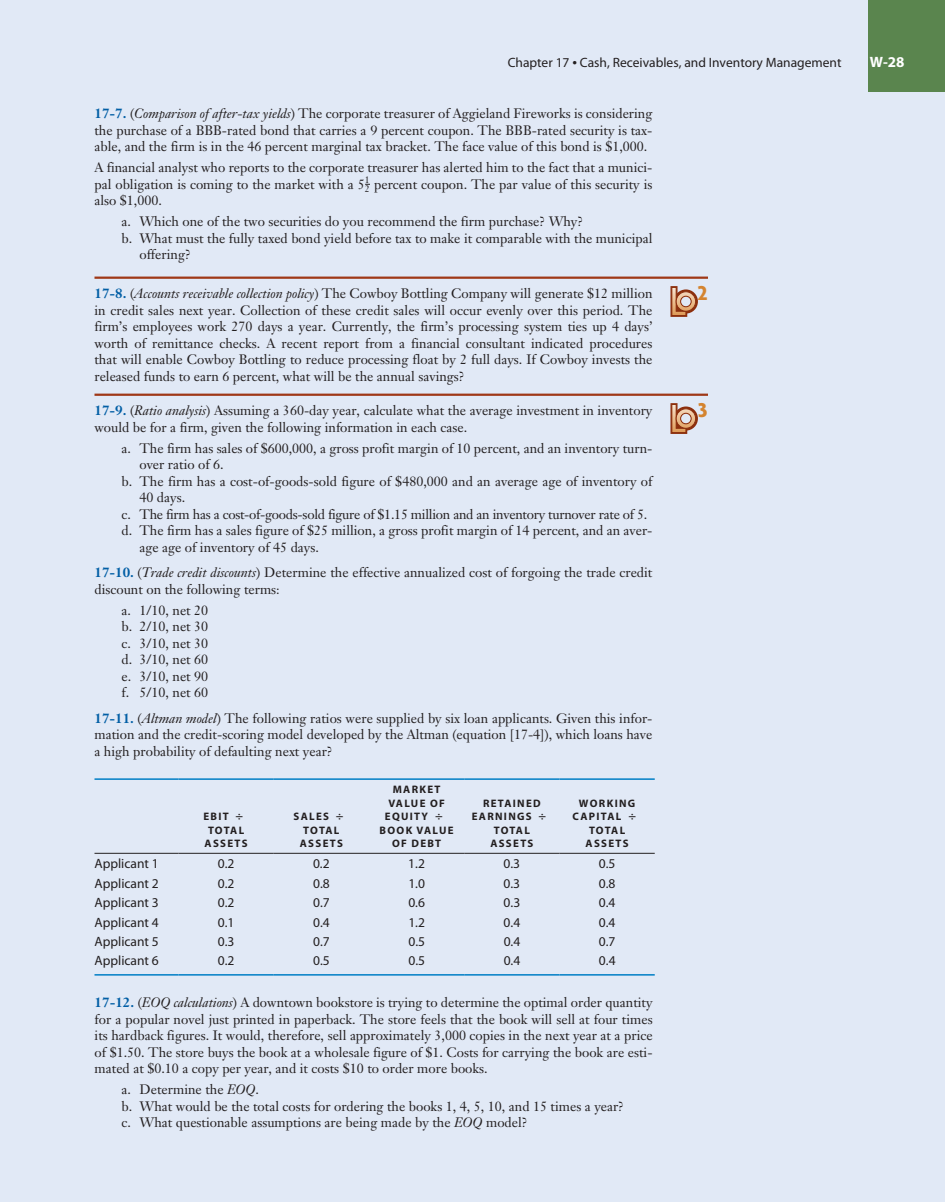
<style>
.page{position:relative;width:945px;height:1202px;background:#fff}
.page>*{position:absolute;margin:0;border:0;box-sizing:border-box;transform-origin:0 0}
.t1{font:700 21.6px "Agenda";color:#d48430}
.t2{font:700 15px "Myriad Pro";color:#fff}
.t3{font:13.5px/16.5px "Janson Text LT Std";color:#231f20}
.t4{font:13.5px "Myriad Pro";color:#231f20}
.t5{font:13.5px "Janson Text LT Std";letter-spacing:-.02em;color:#231f20}
.t6{font:700 10.8px/13.5px "Myriad Pro";letter-spacing:.12em;color:#231f20}
.t7{font:9.45px "Janson Text LT Std";color:#231f20}
.s1{font-size:16.5px}
.s2{font-weight:700;color:#015ea5}
.s3{font-style:italic}
</style>
<div class="page">
<div style="left:0;top:0;width:14px;height:1202px;background:#e1e9f6"></div>
<div style="left:14px;top:0;width:931px;height:1202px;background:#e1e9f6"></div>
<div style="left:868px;top:0;width:77px;height:92px;background:#5a854e"></div>
<hr style="left:94px;top:276px;width:614px;height:3px;background:#9f3817">
<hr style="left:94px;top:393px;width:614px;height:3px;background:#9f3817">
<svg style="left:670px;top:286px;width:28px;height:31px"></svg>
<svg style="left:670px;top:403px;width:28px;height:31px"></svg>
<hr style="left:94px;top:778px;width:84px;height:2px;background:#007ec5">
<hr style="left:178px;top:778px;width:96px;height:2px;background:#007ec5">
<hr style="left:274px;top:778px;width:95px;height:2px;background:#007ec5">
<hr style="left:369px;top:778px;width:95px;height:2px;background:#007ec5">
<hr style="left:464px;top:778px;width:96px;height:2px;background:#007ec5">
<hr style="left:560px;top:778px;width:95px;height:2px;background:#007ec5">
<hr style="left:94px;top:853px;width:84px;height:1px;background:#231f20">
<hr style="left:178px;top:853px;width:96px;height:1px;background:#231f20">
<hr style="left:274px;top:853px;width:95px;height:1px;background:#231f20">
<hr style="left:369px;top:853px;width:95px;height:1px;background:#231f20">
<hr style="left:464px;top:853px;width:96px;height:1px;background:#231f20">
<hr style="left:560px;top:853px;width:95px;height:1px;background:#231f20">
<hr style="left:94px;top:974px;width:84px;height:1px;background:#007ec5">
<hr style="left:178px;top:974px;width:96px;height:1px;background:#007ec5">
<hr style="left:274px;top:974px;width:95px;height:1px;background:#007ec5">
<hr style="left:369px;top:974px;width:95px;height:1px;background:#007ec5">
<hr style="left:464px;top:974px;width:96px;height:1px;background:#007ec5">
<hr style="left:560px;top:974px;width:95px;height:1px;background:#007ec5">
<p class="t4" style="left:508px;top:55px;width:335px">Chapter 17 <span class="s1">•</span> Cash, Receivables, and Inventory Management</p>
<p class="t2" style="left:870px;top:53px;width:36px">W-28</p>
<p class="t3" style="left:94px;top:105px;width:559px;text-align:justify"><span class="s2">17-7.</span> (<span class="s3">Comparison of after-tax yields</span>) The corporate treasurer of Aggieland Fireworks is considering the purchase of a BBB-rated bond that carries a 9 percent coupon. The BBB-rated security is tax&shy;able, and the firm is in the 46 percent marginal tax bracket. The face value of this bond is $1,000.</p>
<p class="t3" style="left:94px;top:159px;width:560px">A financial analyst who reports to the corporate treasurer has alerted him to the fact that a munici&shy;pal obligation is coming to the market with a 5<sub>2</sub> percent coupon. The par value of this security is</p>
<p class="t7" style="left:365px;top:173px;width:6px">1</p>
<p class="t3" style="left:121px;top:190px;width:463px;line-height:21px;text-indent:-27px">also $1,000.<br>a. Which one of the two securities do you recommend the firm purchase? Why?</p>
<p class="t3" style="left:139px;top:230px;width:514px;text-indent:-18px">b. What must the fully taxed bond yield before tax to make it comparable with the municipal offering?</p>
<p class="t3" style="left:94px;top:285px;width:560px;text-align:justify"><span class="s2">17-8.</span> (<span class="s3">Accounts receivable collection policy</span>) The Cowboy Bottling Company will generate $12 million in credit sales next year. Collection of these credit sales will occur evenly over this period. The firm’s employees work 270 days a year. Currently, the firm’s processing system ties up 4 days’ worth of remittance checks. A recent report from a financial consultant indicated procedures that will enable Cowboy Bottling to reduce processing float by 2 full days. If Cowboy invests the released funds to earn 6 percent, what will be the annual savings?</p>
<p class="t3" style="left:94px;top:402px;width:559px"><span class="s2">17-9.</span> (<span class="s3">Ratio analysis</span>) Assuming a 360-day year, calculate what the average investment in inventory would be for a firm, given the following information in each case.</p>
<p class="t3" style="left:121px;top:440px;width:532px">a. The firm has sales of $600,000, a gross profit margin of 10 percent, and an inventory turn-</p>
<p class="t3" style="left:139px;top:456px;width:86px">over ratio of 6.</p>
<p class="t3" style="left:121px;top:473px;width:532px">b. The firm has a cost-of-goods-sold figure of $480,000 and an average age of inventory of</p>
<p class="t3" style="left:139px;top:489px;width:47px">40 days.</p>
<p class="t5" style="left:121px;top:505px;width:527px">c. The firm has a cost-of-goods-sold figure of $1.15 million and an inventory turnover rate of 5.</p>
<p class="t3" style="left:121px;top:522px;width:533px">d. The firm has a sales figure of $25 million, a gross profit margin of 14 percent, and an aver-</p>
<p class="t3" style="left:139px;top:539px;width:181px">age age of inventory of 45 days.</p>
<p class="t3" style="left:94px;top:564px;width:559px"><span class="s2">17-10.</span> (<span class="s3">Trade credit discounts</span>) Determine the effective annualized cost of forgoing the trade credit discount on the following terms:</p>
<p class="t3" style="left:121px;top:602px;width:88px;text-align:justify">a. 1/10, net 20 b. 2/10, net 30 c. 3/10, net 30 d. 3/10, net 60 e. 3/10, net 90 f. 5/10, net 60</p>
<p class="t3" style="left:94px;top:710px;width:560px;text-align:justify"><span class="s2">17-11.</span> (<span class="s3">Altman model</span>) The following ratios were supplied by six loan applicants. Given this infor&shy;mation and the credit-scoring model developed by the Altman (equation [17-4]), which loans have a high probability of defaulting next year?</p>
<h1 class="t1" style="left:697px;top:280px;width:12px">2</h1>
<h1 class="t1" style="left:698px;top:397px;width:11px">3</h1>
<p class="t6" style="left:203px;top:810px;width:27px">EBIT</p>
<p class="t6" style="left:208px;top:823px;width:38px">TOTAL</p>
<p class="t6" style="left:205px;top:837px;width:44px">ASSETS</p>
<p class="t6" style="left:294px;top:810px;width:37px">SALES</p>
<p class="t6" style="left:303px;top:823px;width:38px">TOTAL</p>
<p class="t6" style="left:300px;top:837px;width:44px">ASSETS</p>
<p class="t6" style="left:393px;top:783px;width:49px">MARKET</p>
<p class="t6" style="left:388px;top:796px;width:58px">VALUE OF</p>
<p class="t6" style="left:385px;top:810px;width:45px">EQUITY</p>
<p class="t6" style="left:380px;top:823px;width:74px">BOOK VALUE</p>
<p class="t6" style="left:392px;top:837px;width:51px">OF DEBT</p>
<p class="t6" style="left:483px;top:796px;width:51px">RETAINED</p>
<p class="t6" style="left:472px;top:810px;width:61px">EARNINGS</p>
<p class="t6" style="left:494px;top:823px;width:38px">TOTAL</p>
<p class="t6" style="left:490px;top:837px;width:44px">ASSETS</p>
<p class="t6" style="left:573px;top:796px;width:64px;text-indent:6px">WORKING<br>CAPITAL</p>
<p class="t6" style="left:586px;top:823px;width:44px;text-align:center">TOTAL<br>ASSETS</p>
<p class="t4" style="left:94px;top:856px;width:66px">Applicant 1</p>
<p class="t4" style="left:218px;top:856px;width:18px">0.2</p>
<p class="t4" style="left:313px;top:856px;width:18px">0.2</p>
<p class="t4" style="left:408px;top:856px;width:18px">1.2</p>
<p class="t4" style="left:504px;top:856px;width:18px">0.3</p>
<p class="t4" style="left:599px;top:856px;width:18px">0.5</p>
<p class="t4" style="left:95px;top:875px;width:66px">Applicant 2</p>
<p class="t4" style="left:218px;top:875px;width:18px">0.2</p>
<p class="t4" style="left:313px;top:875px;width:18px">0.8</p>
<p class="t4" style="left:408px;top:875px;width:18px">1.0</p>
<p class="t4" style="left:504px;top:875px;width:18px">0.3</p>
<p class="t4" style="left:599px;top:875px;width:18px">0.8</p>
<p class="t4" style="left:95px;top:895px;width:66px">Applicant 3</p>
<p class="t4" style="left:218px;top:895px;width:18px">0.2</p>
<p class="t4" style="left:313px;top:895px;width:18px">0.7</p>
<p class="t4" style="left:408px;top:895px;width:18px">0.6</p>
<p class="t4" style="left:504px;top:895px;width:18px">0.3</p>
<p class="t4" style="left:599px;top:895px;width:18px">0.4</p>
<p class="t4" style="left:95px;top:914px;width:66px">Applicant 4</p>
<p class="t4" style="left:218px;top:914px;width:18px">0.1</p>
<p class="t4" style="left:313px;top:914px;width:18px">0.4</p>
<p class="t4" style="left:408px;top:914px;width:18px">1.2</p>
<p class="t4" style="left:504px;top:914px;width:18px">0.4</p>
<p class="t4" style="left:599px;top:914px;width:18px">0.4</p>
<p class="t4" style="left:95px;top:934px;width:66px">Applicant 5</p>
<p class="t4" style="left:218px;top:934px;width:18px">0.3</p>
<p class="t4" style="left:313px;top:934px;width:18px">0.7</p>
<p class="t4" style="left:408px;top:934px;width:18px">0.5</p>
<p class="t4" style="left:504px;top:934px;width:18px">0.4</p>
<p class="t4" style="left:599px;top:934px;width:18px">0.7</p>
<p class="t4" style="left:95px;top:953px;width:66px">Applicant 6</p>
<p class="t4" style="left:218px;top:953px;width:18px">0.2</p>
<p class="t4" style="left:313px;top:953px;width:18px">0.5</p>
<p class="t4" style="left:408px;top:953px;width:18px">0.5</p>
<p class="t4" style="left:504px;top:953px;width:18px">0.4</p>
<p class="t4" style="left:599px;top:953px;width:18px">0.4</p>
<p class="t3" style="left:95px;top:994px;width:560px;text-align:justify"><span class="s2">17-12.</span> (<span class="s3">EOQ calculations</span>) A downtown bookstore is trying to determine the optimal order quantity for a popular novel just printed in paperback. The store feels that the book will sell at four times its hardback figures. It would, therefore, sell approximately 3,000 copies in the next year at a price of $1.50. The store buys the book at a wholesale figure of $1. Costs for carrying the book are esti&shy;mated at $0.10 a copy per year, and it costs $10 to order more books.</p>
<p class="t3" style="left:122px;top:1081px;width:504px">a. Determine the <span class="s3">EOQ</span>.<br>b. What would be the total costs for ordering the books 1, 4, 5, 10, and 15 times a year? c. What questionable assumptions are being made by the <span class="s3">EOQ</span> model?</p>
</div>
